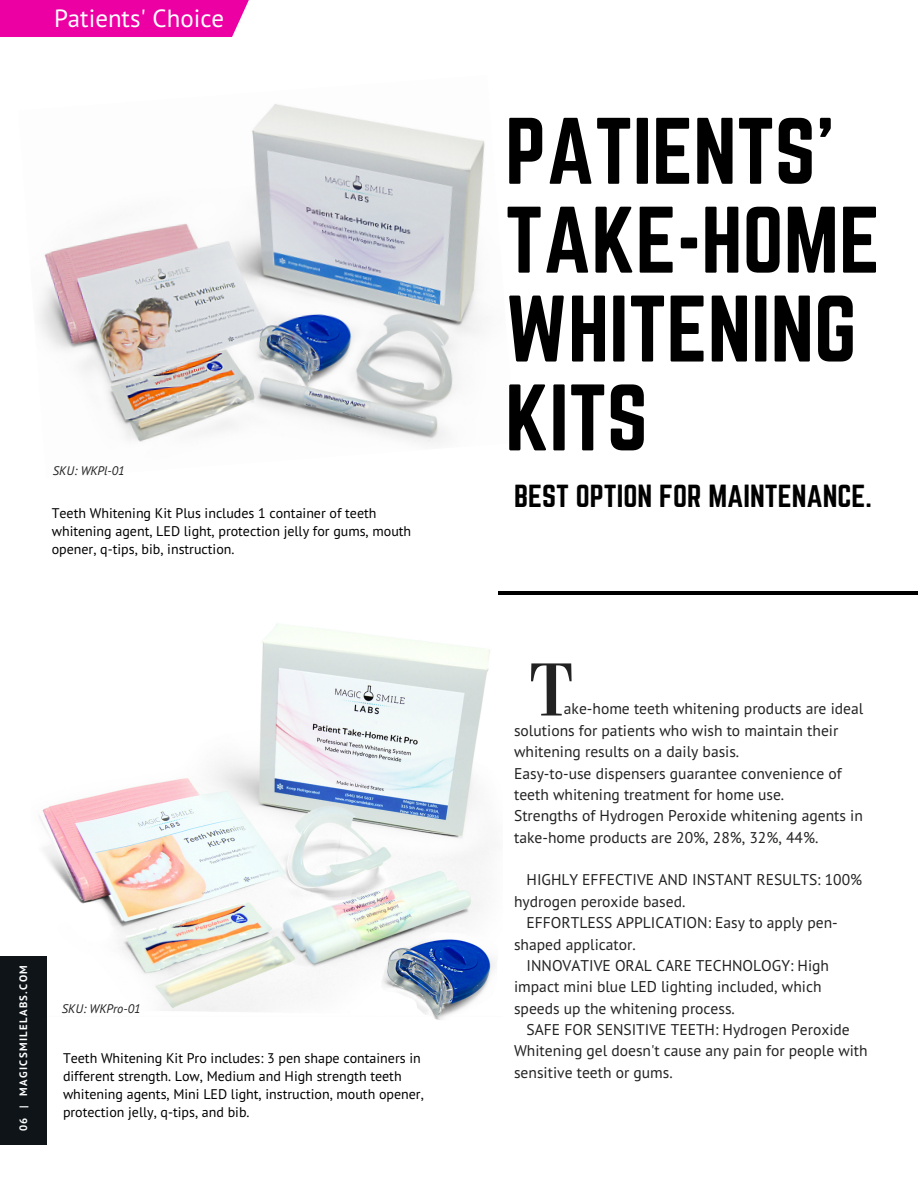
<style>
.page{position:relative;width:918px;height:1188px;background:#fff}
.page>*{position:absolute;margin:0;border:0;box-sizing:border-box;transform-origin:0 0}
.t1{font:82.5px/88.8px "Norwester";color:#000}
.t2{font:74.7px "Vidaloka";color:#222}
.t3{font:28.05px "Norwester";color:#000}
.t4{font:24.9px "PT Sans";color:#fff}
.t5{font:15.6px/21.3px "PT Sans";color:#222}
.t6{font:13.95px/18px "PT Sans";color:#000}
.t7{font:italic 12.45px "PT Sans";color:#222}
.t8{font:700 10.8px "PT Sans";letter-spacing:.13em;color:#fff}
</style>
<div class="page">
<img style="left:39px;top:623px;width:456px;height:424px">
<div style="left:0;top:956px;width:46px;height:189px;background:#0e1418"></div>
<hr style="left:498px;top:592px;width:420px;height:3px;background:#000">
<div style="left:0;top:0;width:249px;height:37px;background:#ed00a3"></div>
<img style="left:39px;top:104px;width:446px;height:340px">
<h3 class="t4" style="left:54px;top:2px;width:172px">Patients' Choice</h3>
<p class="t7" style="left:53px;top:462px;width:73px">SKU: WKPl-01</p>
<p class="t6" style="left:52px;top:504px;width:361px">Teeth Whitening Kit Plus includes 1 container of teeth whitening agent, LED light, protection jelly for gums, mouth opener, q-tips, bib, instruction.</p>
<p class="t8" style="left:16px;top:1131px;width:168px;rotate:-90deg">06 | MAGICSMILELABS.COM</p>
<p class="t7" style="left:62px;top:1000px;width:80px">SKU: WKPro-01</p>
<p class="t6" style="left:63px;top:1049px;width:362px">Teeth Whitening Kit Pro includes: 3 pen shape containers in different strength. Low, Medium and High strength teeth whitening agents, Mini LED light, instruction, mouth opener, protection jelly, q-tips, and bib.</p>
<h1 class="t1" style="left:505px;top:110px;width:376px">PATIENTS'<br>TAKE-HOME<br>WHITENING<br>KITS</h1>
<h3 class="t3" style="left:514px;top:482px;width:359px">BEST OPTION FOR MAINTENANCE.</h3>
<h2 class="t2" style="left:529px;top:645px;width:46px">T</h2>
<p class="t5" style="left:514px;top:698px;width:351px;text-indent:50px">ake-home teeth whitening products are ideal solutions for patients who wish to maintain their whitening results on a daily basis.<br>Easy-to-use dispensers guarantee convenience of teeth whitening treatment for home use.<br>Strengths of Hydrogen Peroxide whitening agents in take-home products are 20%, 28%, 32%, 44%.</p>
<p class="t5" style="left:527px;top:869px;width:337px">HIGHLY EFFECTIVE AND INSTANT RESULTS: 100%</p>
<p class="t5" style="left:514px;top:890px;width:173px">hydrogen peroxide based.</p>
<p class="t5" style="left:527px;top:912px;width:313px">EFFORTLESS APPLICATION: Easy to apply pen-</p>
<p class="t5" style="left:514px;top:933px;width:123px">shaped applicator.</p>
<p class="t5" style="left:527px;top:954px;width:304px">INNOVATIVE ORAL CARE TECHNOLOGY: High</p>
<p class="t5" style="left:514px;top:976px;width:309px">impact mini blue LED lighting included, which</p>
<p class="t5" style="left:514px;top:997px;width:222px">speeds up the whitening process.</p>
<p class="t5" style="left:527px;top:1019px;width:325px">SAFE FOR SENSITIVE TEETH: Hydrogen Peroxide</p>
<p class="t5" style="left:514px;top:1040px;width:355px">Whitening gel doesn't cause any pain for people with</p>
<p class="t5" style="left:514px;top:1061px;width:160px">sensitive teeth or gums.</p>
</div>
